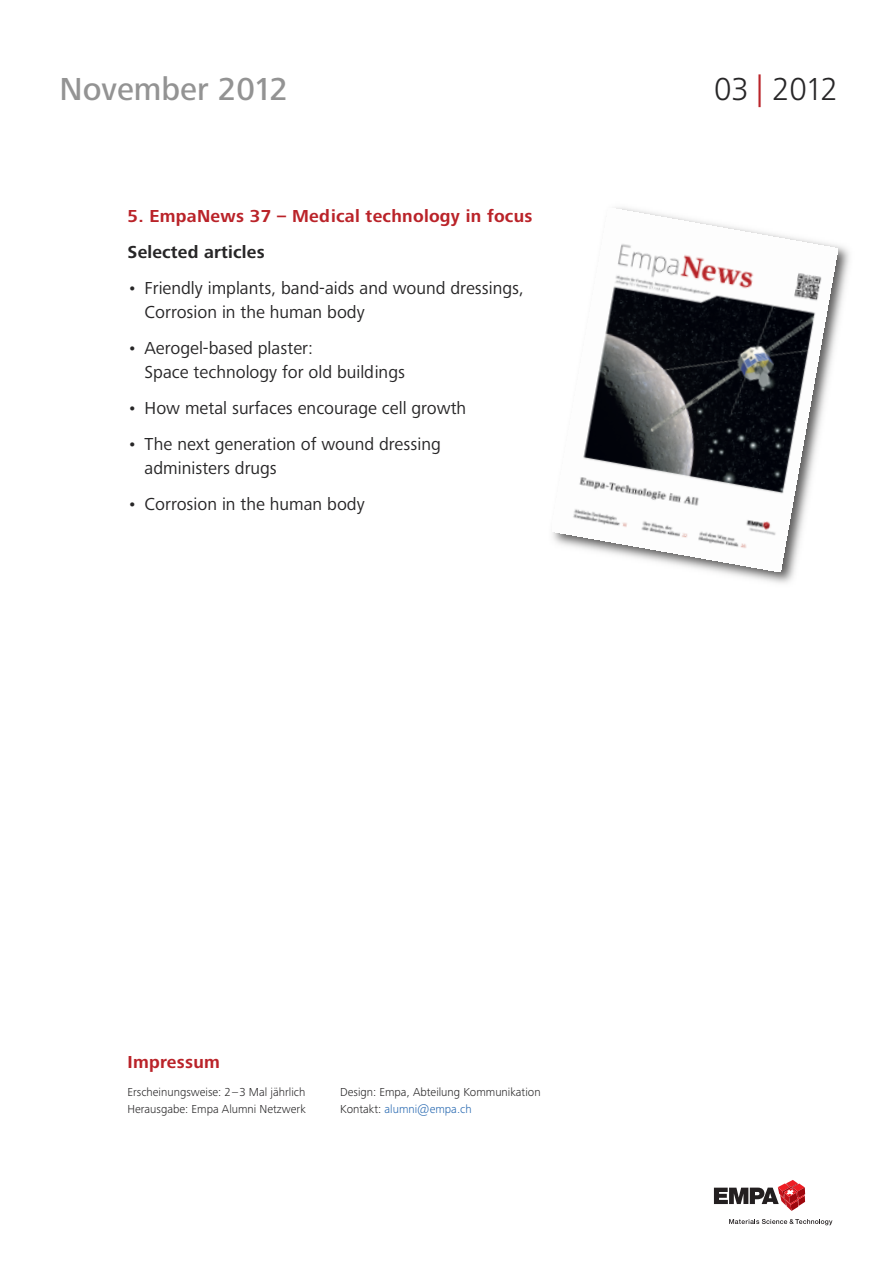
<style>
.page{position:relative;width:893px;height:1263px;background:#fff}
.page>*{position:absolute;margin:0;border:0;box-sizing:border-box;transform-origin:0 0}
.t1{font:500 33px "Frutiger Next Pro";color:#939393}
.t2{font:300 33px "Frutiger Next Pro";letter-spacing:-.025em;color:#272627}
.t3{font:18px/24px "Frutiger Next Pro";color:#272627}
.t4{font:700 18px "Frutiger Next Pro";letter-spacing:.015em;color:#ba2329}
.t5{font:700 18px "Frutiger Next Pro";letter-spacing:.01em;color:#272627}
.t6{font:300 12px "Frutiger Next Pro";color:#272627}
.t7{font:300 12px "Frutiger Next Pro";color:#2567b0}
.s1{color:#ba2329}
.s2{color:#272627}
</style>
<div class="page">
<svg style="left:714px;top:1180px;width:91px;height:31px"></svg>
<svg style="left:729px;top:1219px;width:103px;height:6px"></svg>
<img style="left:615px;top:207px;width:234px;height:376px">
<img style="left:552px;top:208px;width:285px;height:364px">
<h1 class="t1" style="left:60px;top:78px;width:230px">November 2012</h1>
<h1 class="t2" style="left:714px;top:78px;width:125px">03 <span class="s1">|</span> 2012</h1>
<p class="t4" style="left:128px;top:210px;width:406px">5. EmpaNews 37 – Medical technology in focus</p>
<p class="t5" style="left:128px;top:246px;width:139px">Selected articles</p>
<p class="t3" style="left:145px;top:278px;width:381px;text-indent:-17px">• Friendly implants, band-aids and wound dressings,<br>Corrosion in the human body</p>
<p class="t3" style="left:145px;top:338px;width:262px;text-indent:-17px">• Aerogel-based plaster:<br>Space technology for old buildings</p>
<p class="t3" style="left:128px;top:398px;width:340px">• How metal surfaces encourage cell growth</p>
<p class="t3" style="left:145px;top:434px;width:298px;text-indent:-17px">• The next generation of wound dressing administers drugs</p>
<p class="t3" style="left:128px;top:494px;width:239px">• Corrosion in the human body</p>
<p class="t4" style="left:128px;top:1055px;width:94px">Impressum</p>
<p class="t6" style="left:128px;top:1088px;width:179px">Erscheinungsweise: 2–3 Mal jährlich</p>
<p class="t6" style="left:340px;top:1088px;width:202px">Design: Empa, Abteilung Kommunikation</p>
<p class="t6" style="left:128px;top:1104px;width:180px">Herausgabe: Empa Alumni Netzwerk</p>
<p class="t7" style="left:340px;top:1104px;width:133px"><span class="s2">Kontakt:</span> alumni@empa.ch</p>
</div>
